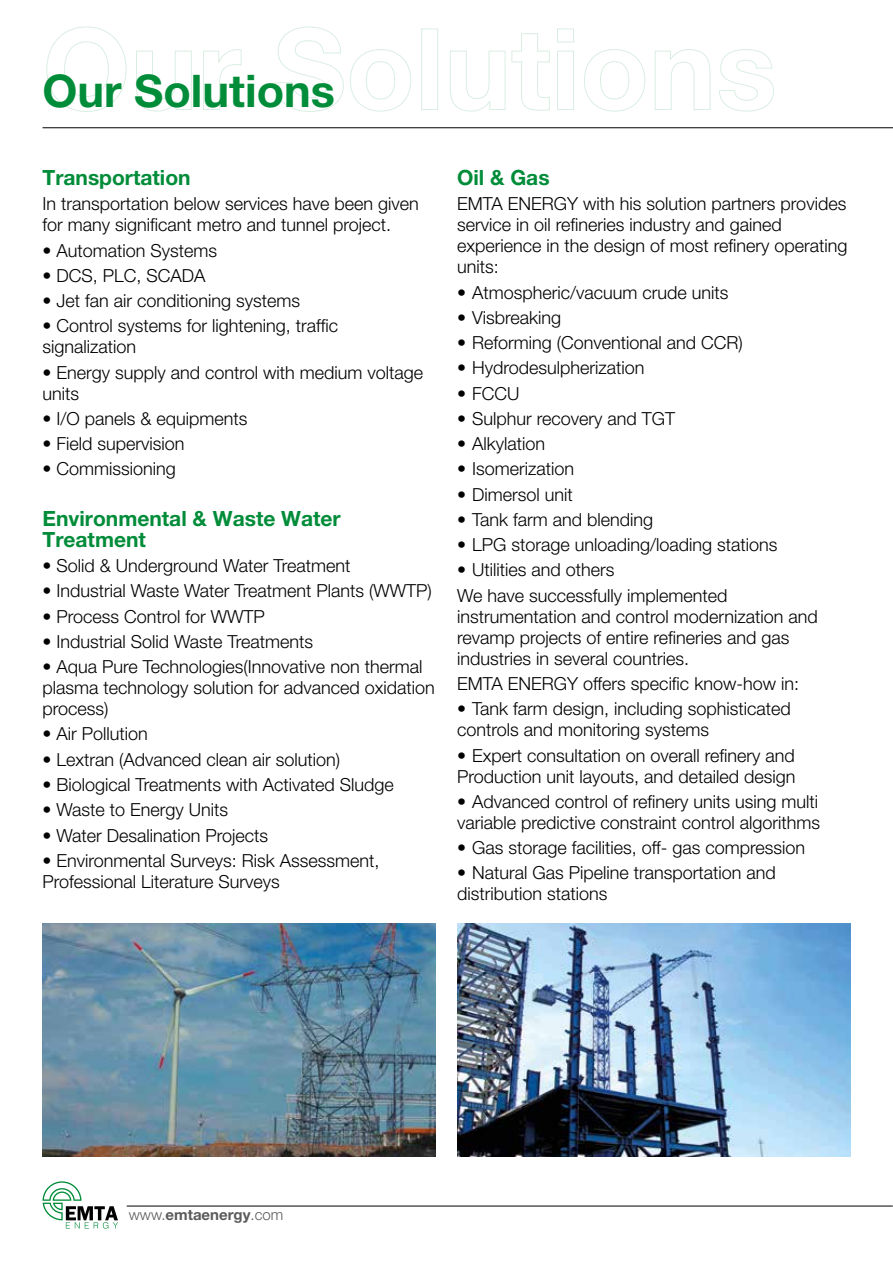
<style>
.page{position:relative;width:893px;height:1263px;background:#fff}
.page>*{position:absolute;margin:0;border:0;box-sizing:border-box;transform-origin:0 0}
.t1{font:700 45px "Helvetica Neue LT Pro";color:#008c39}
.t2{font:700 21px/21px "Helvetica Neue LT Pro";color:#008c39}
.t3{font:300 18px/21px "Helvetica Neue LT Pro";color:#000}
.t4{font:700 15px "Helvetica Neue LT Pro";color:#000}
.s1{font-weight:300}
</style>
<div class="page">
<hr style="left:127px;top:1206px;width:766px;height:1px;background:#000">
<svg style="left:43px;top:1181px;width:75px;height:48px"></svg>
<hr style="left:43px;top:127px;width:850px;height:1px;background:#000">
<img style="left:43px;top:923px;width:393px;height:234px">
<img style="left:457px;top:923px;width:393px;height:234px">
<svg style="left:46px;top:27px;width:80px;height:85px"></svg>
<svg style="left:136px;top:51px;width:56px;height:60px"></svg>
<svg style="left:203px;top:49px;width:38px;height:61px"></svg>
<svg style="left:275px;top:27px;width:69px;height:85px"></svg>
<svg style="left:350px;top:49px;width:61px;height:62px"></svg>
<svg style="left:450px;top:51px;width:55px;height:60px"></svg>
<svg style="left:511px;top:33px;width:39px;height:78px"></svg>
<svg style="left:557px;top:29px;width:17px;height:81px"></svg>
<svg style="left:584px;top:49px;width:61px;height:62px"></svg>
<svg style="left:655px;top:49px;width:55px;height:61px"></svg>
<svg style="left:719px;top:49px;width:55px;height:62px"></svg>
<h1 class="t1" style="left:43px;top:62px;width:294px">Our Solutions</h1>
<p class="t2" style="left:43px;top:166px;width:150px">Transportation</p>
<p class="t3" style="left:43px;top:193px;width:378px">In transportation below services have been given for many significant metro and tunnel project.</p>
<p class="t3" style="left:43px;top:239px;width:176px">• Automation Systems</p>
<p class="t3" style="left:43px;top:265px;width:165px">• DCS, PLC, SCADA</p>
<p class="t3" style="left:43px;top:290px;width:259px">• Jet fan air conditioning systems</p>
<p class="t3" style="left:43px;top:315px;width:297px">• Control systems for lightening, traffic signalization</p>
<p class="t3" style="left:43px;top:361px;width:382px">• Energy supply and control with medium voltage units</p>
<p class="t3" style="left:43px;top:408px;width:207px">• I/O panels &amp; equipments</p>
<p class="t3" style="left:43px;top:433px;width:144px">• Field supervision</p>
<p class="t3" style="left:43px;top:458px;width:135px">• Commissioning</p>
<p class="t2" style="left:43px;top:507px;width:300px">Environmental &amp; Waste Water<br>Treatment</p>
<p class="t3" style="left:43px;top:555px;width:310px">• Solid &amp; Underground Water Treatment</p>
<p class="t3" style="left:43px;top:580px;width:391px">• Industrial Waste Water Treatment Plants (WWTP)</p>
<p class="t3" style="left:43px;top:605px;width:224px">• Process Control for WWTP</p>
<p class="t3" style="left:43px;top:631px;width:272px">• Industrial Solid Waste Treatments</p>
<p class="t3" style="left:43px;top:656px;width:394px">• Aqua Pure Technologies(Innovative non thermal plasma technology solution for advanced oxidation process)</p>
<p class="t3" style="left:43px;top:723px;width:107px">• Air Pollution</p>
<p class="t3" style="left:43px;top:748px;width:299px">• Lextran (Advanced clean air solution)</p>
<p class="t3" style="left:43px;top:774px;width:353px">• Biological Treatments with Activated Sludge</p>
<p class="t3" style="left:43px;top:799px;width:187px">• Waste to Energy Units</p>
<p class="t3" style="left:43px;top:824px;width:227px">• Water Desalination Projects</p>
<p class="t3" style="left:43px;top:849px;width:339px">• Environmental Surveys: Risk Assessment,<br>Professional Literature Surveys</p>
<p class="t2" style="left:457px;top:166px;width:94px">Oil &amp; Gas</p>
<p class="t3" style="left:457px;top:193px;width:392px">EMTA ENERGY with his solution partners provides service in oil refineries industry and gained experience in the design of most refinery operating units:</p>
<p class="t3" style="left:457px;top:281px;width:273px">• Atmospheric/vacuum crude units</p>
<p class="t3" style="left:457px;top:307px;width:106px">• Visbreaking</p>
<p class="t3" style="left:457px;top:332px;width:287px">• Reforming (Conventional and CCR)</p>
<p class="t3" style="left:457px;top:357px;width:189px">• Hydrodesulpherization</p>
<p class="t3" style="left:457px;top:382px;width:64px">• FCCU</p>
<p class="t3" style="left:457px;top:408px;width:220px">• Sulphur recovery and TGT</p>
<p class="t3" style="left:457px;top:433px;width:90px">• Alkylation</p>
<p class="t3" style="left:457px;top:458px;width:119px">• Isomerization</p>
<p class="t3" style="left:457px;top:483px;width:117px">• Dimersol unit</p>
<p class="t3" style="left:457px;top:509px;width:198px">• Tank farm and blending</p>
<p class="t3" style="left:457px;top:534px;width:322px">• LPG storage unloading/loading stations</p>
<p class="t3" style="left:457px;top:557px;width:272px;line-height:25.2px">• Utilities and others<br>We have successfully implemented</p>
<p class="t3" style="left:457px;top:605px;width:362px">instrumentation and control modernization and revamp projects of entire refineries and gas industries in several countries.</p>
<p class="t3" style="left:457px;top:673px;width:343px">EMTA ENERGY offers specific know-how in:</p>
<p class="t3" style="left:457px;top:698px;width:335px">• Tank farm design, including sophisticated controls and monitoring systems</p>
<p class="t3" style="left:457px;top:744px;width:340px">• Expert consultation on overall refinery and<br>Production unit layouts, and detailed design</p>
<p class="t3" style="left:457px;top:790px;width:365px">• Advanced control of refinery units using multi variable predictive constraint control algorithms</p>
<p class="t3" style="left:457px;top:837px;width:350px">• Gas storage facilities, off- gas compression</p>
<p class="t3" style="left:457px;top:862px;width:320px">• Natural Gas Pipeline transportation and distribution stations</p>
<p class="t4" style="left:129px;top:1205px;width:156px"><span class="s1">www.</span>emtaenergy<span class="s1">.com</span></p>
</div>
